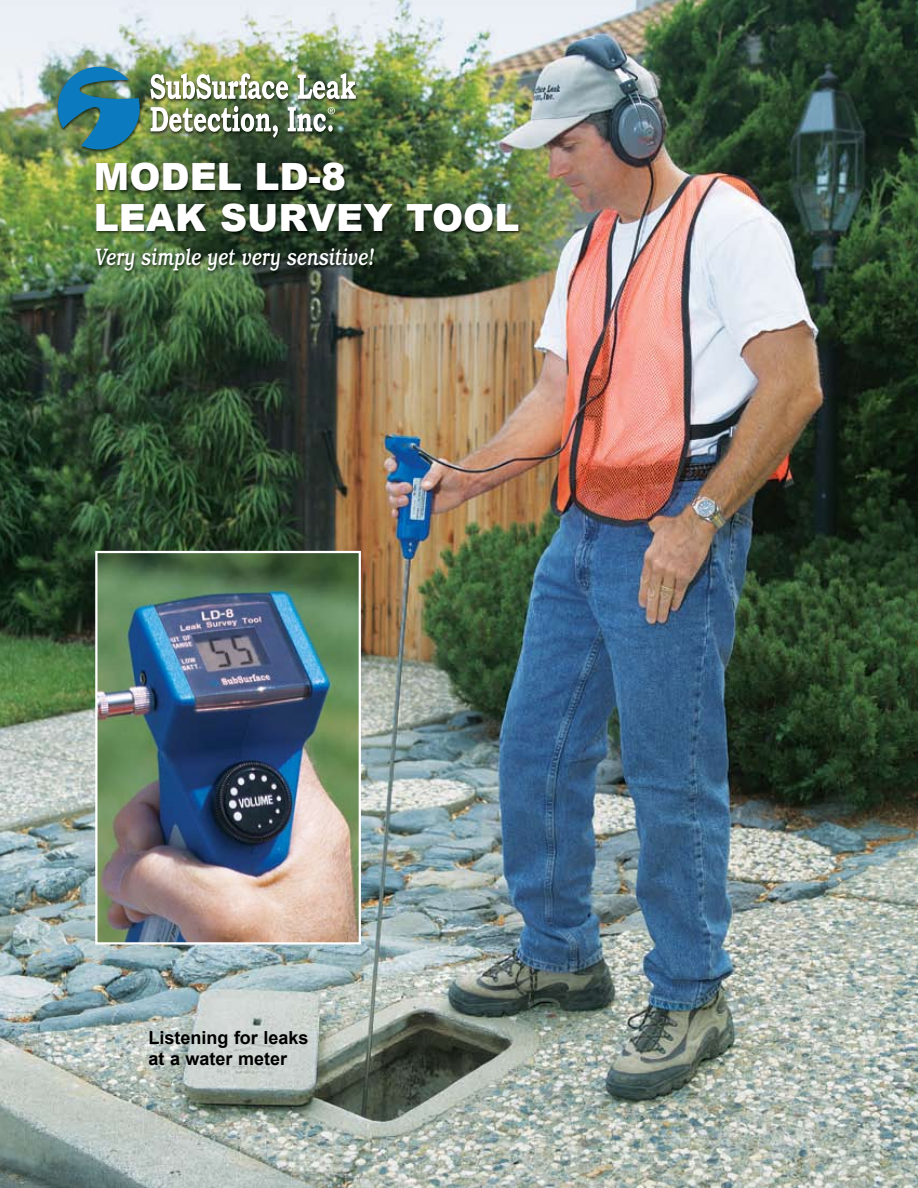
<style>
.page{position:relative;width:918px;height:1188px;background:#fff}
.page>*{position:absolute;margin:0;border:0;box-sizing:border-box;transform-origin:0 0}
.t1{font:900 37.5px/40.5px "Arial";color:#fff}
.t2{font:italic 500 24px "Bookman";color:#fff;scale:.75 1}
.t3{font:700 18px/21px "Arial";color:#000}
</style>
<div class="page">
<img style="left:0;top:0;width:918px;height:1188px">
<img style="left:58px;top:67px;width:82px;height:82px">
<img style="left:150px;top:73px;width:138px;height:26px">
<svg style="left:298px;top:73px;width:58px;height:26px"></svg>
<svg style="left:151px;top:106px;width:127px;height:32px"></svg>
<svg style="left:288px;top:107px;width:47px;height:25px"></svg>
<img style="left:98px;top:554px;width:260px;height:388px">
<div style="left:95px;top:551px;width:266px;height:394px;border:2px solid #fff"></div>
<h1 class="t1" style="left:94px;top:157px;width:427px">MODEL LD-8<br>LEAK SURVEY TOOL</h1>
<h2 class="t2" style="left:95px;top:243px;width:373px">Very simple yet very sensitive!</h2>
<p class="t3" style="left:148px;top:1027px;width:162px">Listening for leaks at a water meter</p>
</div>
